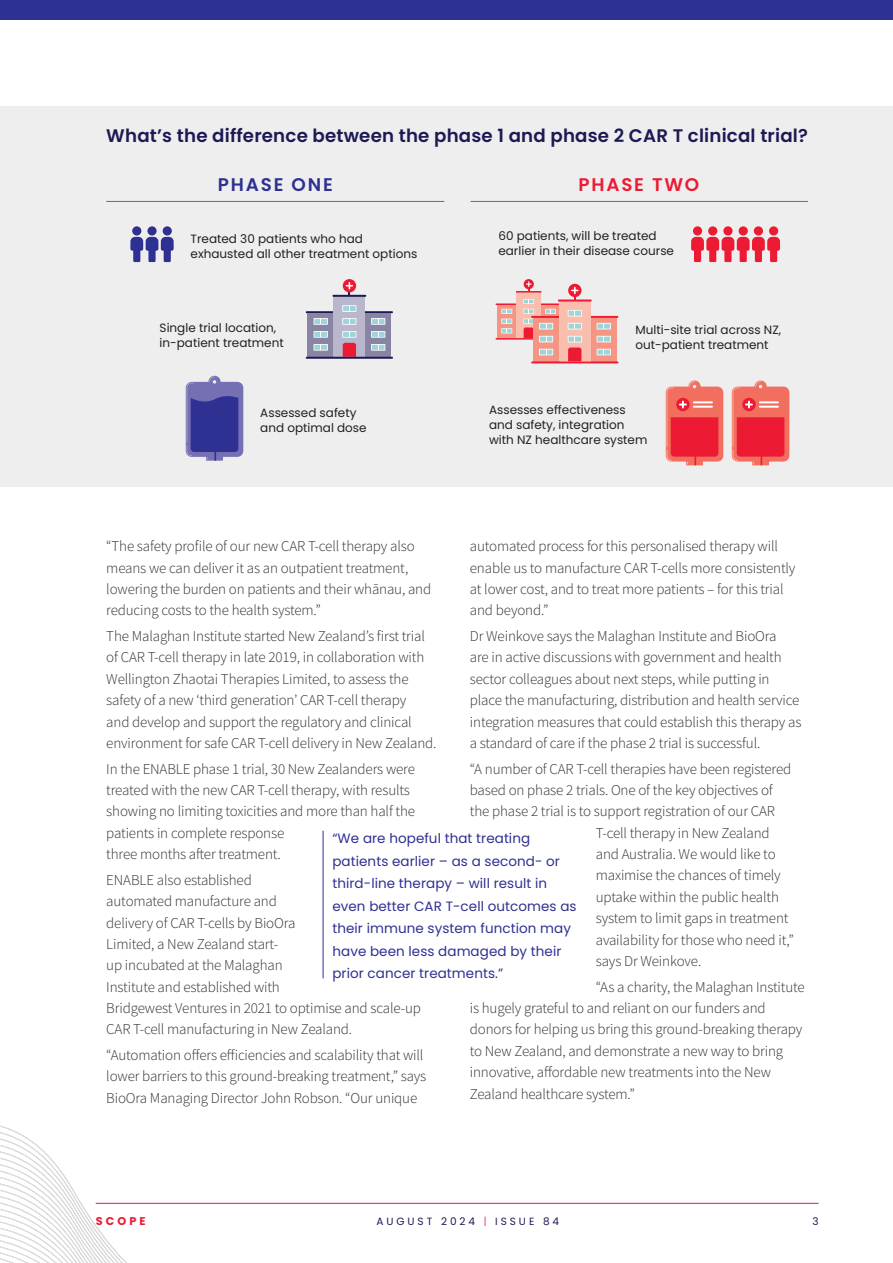
<style>
.page{position:relative;width:893px;height:1263px;background:#fff}
.page>*{position:absolute;margin:0;border:0;box-sizing:border-box;transform-origin:0 0}
.t1{font:600 18.3px "Poppins";letter-spacing:.1em;color:#2e3092}
.t2{font:600 18.3px "Poppins";letter-spacing:.1em;color:#ed1a33}
.t3{font:600 18.15px "Poppins";letter-spacing:.01em;color:#1c1a54}
.Scope_Body{font:300 15px/21.3px "Source Sans Pro";letter-spacing:-.01em;color:#312f30}
.Pull-out{font:13.5px/22.5px "Poppins";letter-spacing:.005em;color:#2e3092}
.t4{font:12px/15px "Poppins";color:#231f20}
.t5{font:700 11.25px "Poppins";letter-spacing:.28em;color:#ed1a33}
.t6{font:10.5px "Poppins";letter-spacing:.28em;color:#1c1a54}
.s1{font-weight:300;color:#ed1a33}
</style>
<div class="page">
<hr style="left:96px;top:1203px;width:723px;height:1px;background:#ed1a33">
<svg style="left:0;top:1125px;width:158px;height:138px"></svg>
<hr style="left:323px;top:831px;width:1px;height:147px;background:#2e3092">
<div style="left:0;top:0;width:893px;height:19px;background:#2e3092"></div>
<div style="left:0;top:106px;width:893px;height:381px;background:#eeeeef"></div>
<div style="left:132px;top:226px;width:9px;height:10px;background:#2e3092;border-radius:50%"></div>
<svg style="left:147px;top:226px;width:10px;height:10px"></svg>
<div style="left:163px;top:226px;width:9px;height:10px;background:#2e3092;border-radius:50%"></div>
<svg style="left:130px;top:237px;width:44px;height:25px"></svg>
<svg style="left:186px;top:376px;width:57px;height:85px;background:#5c5ba8"></svg>
<div style="left:693px;top:226px;width:9px;height:10px;background:#ed1a33;border-radius:50%"></div>
<div style="left:708px;top:226px;width:9px;height:10px;background:#ed1a33;border-radius:50%"></div>
<svg style="left:723px;top:226px;width:10px;height:10px"></svg>
<div style="left:739px;top:226px;width:9px;height:10px;background:#ed1a33;border-radius:50%"></div>
<div style="left:754px;top:226px;width:9px;height:10px;background:#ed1a33;border-radius:50%"></div>
<div style="left:769px;top:226px;width:9px;height:10px;background:#ed1a33;border-radius:50%"></div>
<svg style="left:691px;top:237px;width:89px;height:25px"></svg>
<hr style="left:106px;top:201px;width:338px;height:1px;background:#6c6d70">
<hr style="left:470px;top:201px;width:338px;height:1px;background:#6c6d70">
<hr style="left:306px;top:311px;width:87px;height:2px;background:#1c1a54">
<div style="left:365px;top:313px;width:26px;height:44px;background:#8984a3"></div>
<div style="left:308px;top:313px;width:26px;height:44px;background:#8984a3"></div>
<div style="left:334px;top:296px;width:31px;height:61px;background:#bab6cb"></div>
<svg style="left:342px;top:305px;width:14px;height:7px"></svg>
<svg style="left:342px;top:318px;width:14px;height:7px"></svg>
<svg style="left:342px;top:331px;width:14px;height:26px"></svg>
<svg style="left:314px;top:318px;width:14px;height:7px"></svg>
<svg style="left:314px;top:331px;width:14px;height:7px"></svg>
<svg style="left:314px;top:344px;width:14px;height:7px"></svg>
<svg style="left:371px;top:318px;width:14px;height:7px"></svg>
<svg style="left:371px;top:331px;width:14px;height:7px"></svg>
<svg style="left:371px;top:344px;width:14px;height:7px"></svg>
<hr style="left:306px;top:357px;width:87px;height:2px;background:#1c1a54">
<hr style="left:332px;top:295px;width:34px;height:2px;background:#1c1a54">
<svg style="left:343px;top:279px;width:13px;height:13px"></svg>
<svg style="left:346px;top:282px;width:7px;height:13px"></svg>
<hr style="left:496px;top:303px;width:66px;height:2px;background:#ed1a33">
<div style="left:541px;top:305px;width:19px;height:33px;background:#f59684"></div>
<div style="left:497px;top:305px;width:20px;height:33px;background:#f59684"></div>
<div style="left:517px;top:292px;width:24px;height:46px;background:#fabeae"></div>
<svg style="left:501px;top:309px;width:11px;height:24px"></svg>
<hr style="left:496px;top:338px;width:66px;height:2px;background:#ed1a33">
<hr style="left:516px;top:291px;width:26px;height:2px;background:#ed1a33">
<svg style="left:524px;top:279px;width:10px;height:10px"></svg>
<svg style="left:526px;top:281px;width:6px;height:10px"></svg>
<hr style="left:531px;top:316px;width:87px;height:2px;background:#ed1a33">
<div style="left:591px;top:318px;width:25px;height:43px;background:#f59684"></div>
<div style="left:533px;top:318px;width:26px;height:43px;background:#f59684"></div>
<div style="left:559px;top:300px;width:32px;height:61px;background:#fabeae"></div>
<svg style="left:568px;top:310px;width:14px;height:6px"></svg>
<svg style="left:568px;top:323px;width:14px;height:6px"></svg>
<svg style="left:568px;top:336px;width:14px;height:25px"></svg>
<svg style="left:523px;top:299px;width:33px;height:43px"></svg>
<svg style="left:539px;top:349px;width:14px;height:6px"></svg>
<svg style="left:597px;top:323px;width:14px;height:6px"></svg>
<svg style="left:597px;top:336px;width:14px;height:6px"></svg>
<svg style="left:597px;top:349px;width:14px;height:6px"></svg>
<hr style="left:531px;top:361px;width:87px;height:2px;background:#ed1a33">
<hr style="left:558px;top:299px;width:34px;height:2px;background:#ed1a33">
<div style="left:568px;top:284px;width:13px;height:13px;background:#ed1a33;border-radius:50%"></div>
<svg style="left:571px;top:287px;width:7px;height:13px"></svg>
<svg style="left:666px;top:380px;width:57px;height:85px;background:#ef5a5e"></svg>
<hr style="left:693px;top:406px;width:20px;height:2px;background:#fff">
<hr style="left:693px;top:401px;width:20px;height:2px;background:#fff">
<svg style="left:732px;top:380px;width:57px;height:85px;background:#ef5a5e"></svg>
<hr style="left:759px;top:406px;width:20px;height:2px;background:#fff">
<hr style="left:759px;top:401px;width:20px;height:2px;background:#fff">
<h1 class="t3" style="left:106px;top:126px;width:703px">What’s the difference between the phase 1 and phase 2 CAR T clinical trial?</h1>
<h1 class="t1" style="left:218px;top:174px;width:116px">PHASE ONE</h1>
<h1 class="t4" style="left:191px;top:231px;width:228px">Treated 30 patients who had exhausted all other treatment options</h1>
<h1 class="t2" style="left:578px;top:174px;width:122px">PHASE TWO</h1>
<h1 class="t4" style="left:498px;top:228px;width:177px">60 patients, will be treated earlier in their disease course</h1>
<h1 class="t4" style="left:160px;top:320px;width:126px">Single trial location, in-patient treatment</h1>
<h1 class="t4" style="left:635px;top:322px;width:147px">Multi-site trial across NZ, out-patient treatment</h1>
<h1 class="t4" style="left:260px;top:405px;width:108px">Assessed safety and optimal dose</h1>
<h1 class="t4" style="left:489px;top:403px;width:160px">Assesses effectiveness and safety, integration with NZ healthcare system</h1>
<p class="Scope_Body" style="left:106px;top:536px;width:326px">“The safety profile of our new CAR T-cell therapy also means we can deliver it as an outpatient treatment, lowering the burden on patients and their whānau, and reducing costs to the health system.”</p>
<p class="Scope_Body" style="left:106px;top:625px;width:332px">The Malaghan Institute started New Zealand’s first trial of CAR T-cell therapy in late 2019, in collaboration with Wellington Zhaotai Therapies Limited, to assess the safety of a new ‘third generation’ CAR T-cell therapy<br>and develop and support the regulatory and clinical environment for safe CAR T-cell delivery in New Zealand.</p>
<p class="Scope_Body" style="left:106px;top:758px;width:310px">In the ENABLE phase 1 trial, 30 New Zealanders were treated with the new CAR T-cell therapy, with results showing no limiting toxicities and more than half the patients in complete response<br>three months after treatment.</p>
<p class="Scope_Body" style="left:106px;top:869px;width:316px">ENABLE also established<br>automated manufacture and<br>delivery of CAR T-cells by BioOra<br>Limited, a New Zealand start-<br>up incubated at the Malaghan<br>Institute and established with<br>Bridgewest Ventures in 2021 to optimise and scale-up CAR T-cell manufacturing in New Zealand.</p>
<p class="Scope_Body" style="left:106px;top:1044px;width:322px">“Automation offers efficiencies and scalability that will lower barriers to this ground-breaking treatment,” says<br>BioOra Managing Director John Robson. “Our unique</p>
<p class="Scope_Body" style="left:470px;top:536px;width:327px">automated process for this personalised therapy will enable us to manufacture CAR T-cells more consistently at lower cost, and to treat more patients – for this trial and beyond.”</p>
<p class="Scope_Body" style="left:470px;top:625px;width:333px">Dr Weinkove says the Malaghan Institute and BioOra<br>are in active discussions with government and health sector colleagues about next steps, while putting in place the manufacturing, distribution and health service integration measures that could establish this therapy as a standard of care if the phase 2 trial is successful.</p>
<p class="Scope_Body" style="left:470px;top:758px;width:323px">“A number of CAR T-cell therapies have been registered</p>
<p class="Scope_Body" style="left:470px;top:779px;width:304px">based on phase 2 trials. One of the key objectives of</p>
<p class="Scope_Body" style="left:470px;top:801px;width:307px">the phase 2 trial is to support registration of our CAR</p>
<p class="Scope_Body" style="left:596px;top:822px;width:175px">T-cell therapy in New Zealand</p>
<p class="Scope_Body" style="left:596px;top:843px;width:181px">and Australia. We would like to</p>
<p class="Scope_Body" style="left:596px;top:865px;width:186px">maximise the chances of timely</p>
<p class="Scope_Body" style="left:596px;top:886px;width:185px">uptake within the public health</p>
<p class="Scope_Body" style="left:596px;top:907px;width:194px">system to limit gaps in treatment</p>
<p class="Scope_Body" style="left:596px;top:929px;width:200px">availability for those who need it,”</p>
<p class="Scope_Body" style="left:596px;top:950px;width:107px">says Dr Weinkove.</p>
<p class="Scope_Body" style="left:470px;top:976px;width:336px;text-indent:126px">“As a charity, the Malaghan Institute is hugely grateful to and reliant on our funders and donors for helping us bring this ground-breaking therapy to New Zealand, and demonstrate a new way to bring innovative, affordable new treatments into the New Zealand healthcare system.”</p>
<p class="Pull-out" style="left:332px;top:827px;width:246px">“We are hopeful that treating patients earlier – as a second- or third-line therapy – will result in even better CAR T-cell outcomes as their immune system function may have been less damaged by their prior cancer treatments.”</p>
<p class="t5" style="left:96px;top:1215px;width:52px">SCOPE</p>
<p class="t6" style="left:376px;top:1215px;width:184px">AUGUST 2024 <span class="s1">|</span> ISSUE 84</p>
<p class="t6" style="left:812px;top:1215px;width:8px">3</p>
</div>
